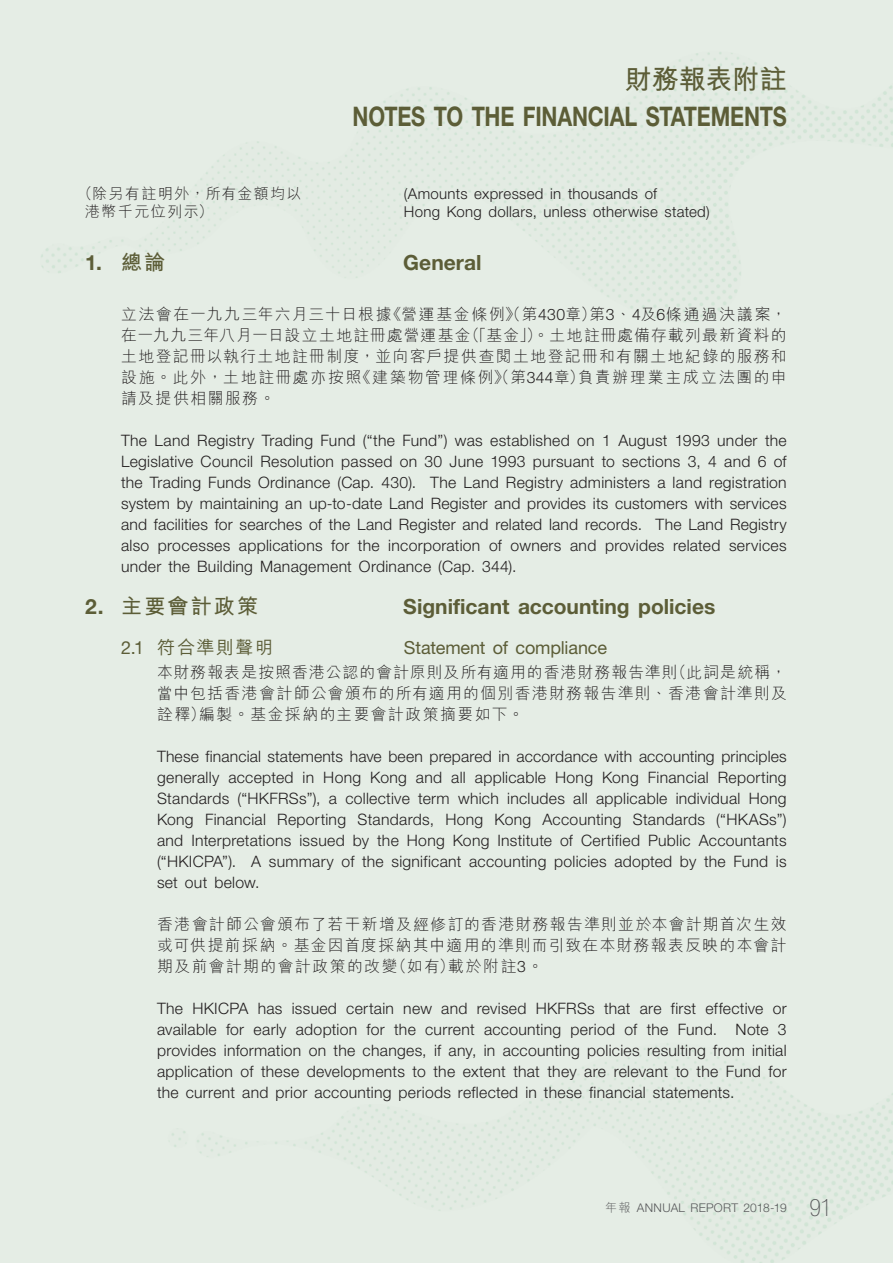
<style>
.page{position:relative;width:893px;height:1263px;background:#e5ede5}
.page>*{position:absolute;margin:0;border:0;box-sizing:border-box;transform-origin:0 0}
.t1{font:700 27px "Helvetica Neue LT Std";letter-spacing:-.01em;color:#5c5d37;scale:.8 1}
.t2{font:700 27px "M Hei HK";color:#5c5d37}
.t3{font:700 21px "Helvetica Neue LT Std";color:#5c5d37}
.t4{font:700 21px "M Hei HK";letter-spacing:.115em;color:#5c5d37}
.t5{font:18px "Helvetica Neue LT Std";letter-spacing:-.01em;color:#5c5d37}
.t6{font:500 18px "M Hei HK";letter-spacing:.085em;color:#5c5d37}
.t7{font:300 15.75px/21px "Helvetica Neue LT Std";letter-spacing:.02em;color:#231f20;text-align:justify}
.t8{font:300 15.75px/21px "M Hei HK";letter-spacing:.095em;color:#231f20;text-align:justify}
.t9{font:300 15px/18px "Helvetica Neue LT Std";letter-spacing:.02em;color:#231f20}
.t10{font:300 15px/18px "M Hei HK";letter-spacing:.095em;color:#231f20}
.t11{font:300 12px "Helvetica Neue LT Std";letter-spacing:.025em;color:#57585a}
.s1{font-family:"M Hei HK"}
.s2{font-family:"Helvetica Neue LT Std"}
.s3{font-family:"Helvetica Neue LT Std";font-weight:400}
.s4{font-weight:100;font-stretch:condensed;font-size:24px}
</style>
<div class="page">
<h1 class="t2" style="left:625px;top:59px;width:163px">財務報表附註</h1>
<h1 class="t1" style="left:353px;top:100px;width:544px">NOTES TO THE FINANCIAL STATEMENTS</h1>
<p class="t10" style="left:85px;top:184px;width:218px;text-indent:-8px">（除另有註明外，所有金額均以港幣千元位列示）</p>
<p class="t9" style="left:404px;top:184px;width:307px">(Amounts expressed in thousands of<br>Hong Kong dollars, unless otherwise stated)</p>
<h1 class="t3" style="left:85px;top:250px;width:82px">1. <span class="s1">總論</span></h1>
<h1 class="t3" style="left:403px;top:250px;width:80px">General</h1>
<p class="t8" style="left:121px;top:304px;width:667px">立法會在一九九三年六月三十日根據《營運基金條例》（第<span class="s2">430</span>章）第<span class="s2">3</span>、<span class="s2">4</span>及<span class="s2">6</span>條通過決議案，在一九九三年八月一日設立土地註冊處營運基金（「基金」）。土地註冊處備存載列最新資料的土地登記冊以執行土地註冊制度，並向客戶提供查閱土地登記冊和有關土地紀錄的服務和設施。此外，土地註冊處亦按照《建築物管理條例》（第<span class="s2">344</span>章）負責辦理業主成立法團的申請及提供相關服務。</p>
<p class="t7" style="left:121px;top:430px;width:667px">The Land Registry Trading Fund (“the Fund”) was established on 1 August 1993 under the Legislative Council Resolution passed on 30 June 1993 pursuant to sections 3, 4 and 6 of the Trading Funds Ordinance (Cap. 430). The Land Registry administers a land registration system by maintaining an up-to-date Land Register and provides its customers with services and facilities for searches of the Land Register and related land records. The Land Registry also processes applications for the incorporation of owners and provides related services under the Building Management Ordinance (Cap. 344).</p>
<h1 class="t4" style="left:85px;top:591px;width:175px"><span class="s2">2.</span> 主要會計政策</h1>
<h1 class="t3" style="left:403px;top:593px;width:314px">Significant accounting policies</h1>
<h2 class="t6" style="left:121px;top:634px;width:154px"><span class="s3">2.1</span> 符合準則聲明</h2>
<h2 class="t5" style="left:404px;top:637px;width:205px">Statement of compliance</h2>
<p class="t8" style="left:157px;top:661px;width:631px">本財務報表是按照香港公認的會計原則及所有適用的香港財務報告準則（此詞是統稱，當中包括香港會計師公會頒布的所有適用的個別香港財務報告準則、香港會計準則及詮釋）編製。基金採納的主要會計政策摘要如下。</p>
<p class="t7" style="left:157px;top:745px;width:631px">These financial statements have been prepared in accordance with accounting principles generally accepted in Hong Kong and all applicable Hong Kong Financial Reporting Standards (“HKFRSs”), a collective term which includes all applicable individual Hong Kong Financial Reporting Standards, Hong Kong Accounting Standards (“HKASs”) and Interpretations issued by the Hong Kong Institute of Certified Public Accountants (“HKICPA”). A summary of the significant accounting policies adopted by the Fund is set out below.</p>
<p class="t8" style="left:157px;top:913px;width:631px">香港會計師公會頒布了若干新增及經修訂的香港財務報告準則並於本會計期首次生效或可供提前採納。基金因首度採納其中適用的準則而引致在本財務報表反映的本會計期及前會計期的會計政策的改變（如有）載於附註<span class="s2">3</span>。</p>
<p class="t7" style="left:157px;top:997px;width:631px">The HKICPA has issued certain new and revised HKFRSs that are first effective or available for early adoption for the current accounting period of the Fund. Note 3 provides information on the changes, if any, in accounting policies resulting from initial application of these developments to the extent that they are relevant to the Fund for the current and prior accounting periods reflected in these financial statements.</p>
<p class="t11" style="left:605px;top:1201px;width:228px"><span class="s1">年報</span> ANNUAL REPORT 2018-19 <span class="s4">91</span></p>
</div>
